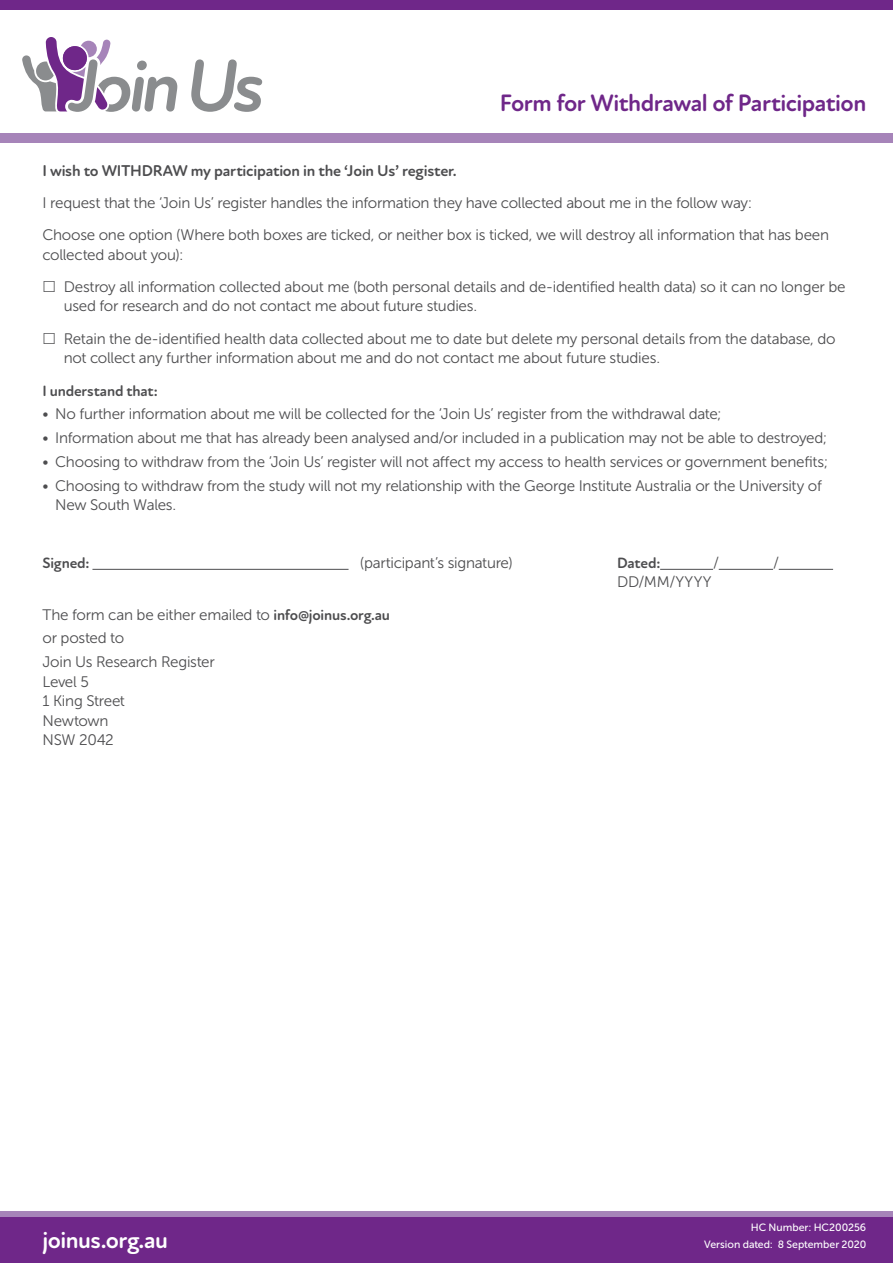
<style>
.page{position:relative;width:893px;height:1263px;background:#fff}
.page>*{position:absolute;margin:0;border:0;box-sizing:border-box;transform-origin:0 0}
._5__BigQuote{font:700 24.15px "Atten Round New";letter-spacing:-.02em;color:#6f2789}
._5__BigQuote-2{font:700 24px "Atten Round New";letter-spacing:-.02em;color:#fff}
._5__BigQuote-3{font:700 15.9px "Atten Round New";letter-spacing:-.015em;color:#4d4d4f}
._5__BigQuote-4{font:15.15px/19.5px "Museo Sans 300";letter-spacing:-.02em;color:#4d4d4f}
._5__BigQuote-5{font:700 15.15px "Atten Round New";letter-spacing:-.01em;color:#4d4d4f}
._5__BigQuote-6{font:10.5px "Museo Sans 500";color:#fff}
.s1{font-family:"Atten Round New";font-weight:700}
</style>
<div class="page">
<div style="left:0;top:1215px;width:893px;height:48px;background:#6f2789"></div>
<div style="left:0;top:1211px;width:893px;height:5px;background:#a684b9"></div>
<div style="left:0;top:0;width:893px;height:9px;background:#6f2789"></div>
<hr style="left:92px;top:569px;width:257px;height:1px;background:#4d4d4f">
<hr style="left:660px;top:569px;width:53px;height:1px;background:#4d4d4f">
<hr style="left:719px;top:569px;width:54px;height:1px;background:#4d4d4f">
<hr style="left:779px;top:569px;width:54px;height:1px;background:#4d4d4f">
<div style="left:0;top:133px;width:893px;height:10px;background:#a684b9"></div>
<svg style="left:191px;top:59px;width:71px;height:53px"></svg>
<svg style="left:22px;top:37px;width:155px;height:75px"></svg>
<p class="_5__BigQuote" style="left:500px;top:89px;width:368px">Form for Withdrawal of Participation</p>
<p class="_5__BigQuote-3" style="left:43px;top:161px;width:416px">I wish to WITHDRAW my participation in the ‘Join Us’ register.</p>
<p class="_5__BigQuote-4" style="left:43px;top:193px;width:711px">I request that the ‘Join Us’ register handles the information they have collected about me in the follow way:</p>
<p class="_5__BigQuote-4" style="left:43px;top:225px;width:788px">Choose one option (Where both boxes are ticked, or neither box is ticked, we will destroy all information that has been collected about you):</p>
<p class="_5__BigQuote-4" style="left:64px;top:277px;width:783px">Destroy all information collected about me (both personal details and de-identified health data) so it can no longer be used for research and do not contact me about future studies.</p>
<p class="_5__BigQuote-4" style="left:64px;top:329px;width:773px">Retain the de-identified health data collected about me to date but delete my personal details from the database, do not collect any further information about me and do not contact me about future studies.</p>
<p class="_5__BigQuote-5" style="left:43px;top:381px;width:117px">I understand that:</p>
<p class="_5__BigQuote-4" style="left:43px;top:404px;width:681px">• No further information about me will be collected for the ‘Join Us’ register from the withdrawal date;</p>
<p class="_5__BigQuote-4" style="left:43px;top:428px;width:786px">• Information about me that has already been analysed and/or included in a publication may not be able to destroyed;</p>
<p class="_5__BigQuote-4" style="left:43px;top:452px;width:787px">• Choosing to withdraw from the ‘Join Us’ register will not affect my access to health services or government benefits;</p>
<p class="_5__BigQuote-4" style="left:55px;top:476px;width:768px;text-indent:-13px">• Choosing to withdraw from the study will not my relationship with the George Institute Australia or the University of<br>New South Wales.</p>
<p class="_5__BigQuote-5" style="left:43px;top:554px;width:49px">Signed:</p>
<p class="_5__BigQuote-4" style="left:360px;top:553px;width:154px">(participant’s signature)</p>
<p class="_5__BigQuote-5" style="left:617px;top:554px;width:45px">Dated:</p>
<p class="_5__BigQuote-4" style="left:713px;top:553px;width:7px">/</p>
<p class="_5__BigQuote-4" style="left:773px;top:553px;width:7px">/</p>
<p class="_5__BigQuote-4" style="left:617px;top:572px;width:96px">DD/MM/YYYY</p>
<p class="_5__BigQuote-4" style="left:43px;top:605px;width:349px">The form can be either emailed to <span class="s1">info@joinus.org.au</span></p>
<p class="_5__BigQuote-4" style="left:43px;top:628px;width:83px">or posted to</p>
<p class="_5__BigQuote-4" style="left:43px;top:652px;width:174px">Join Us Research Register<br>Level 5<br>1 King Street<br>Newtown<br>NSW 2042</p>
<p class="_5__BigQuote-2" style="left:43px;top:1225px;width:127px">joinus.org.au</p>
<p class="_5__BigQuote-6" style="left:751px;top:1222px;width:117px">HC Number: HC200256</p>
<p class="_5__BigQuote-6" style="left:704px;top:1239px;width:164px">Version dated: 8 September 2020</p>
</div>
